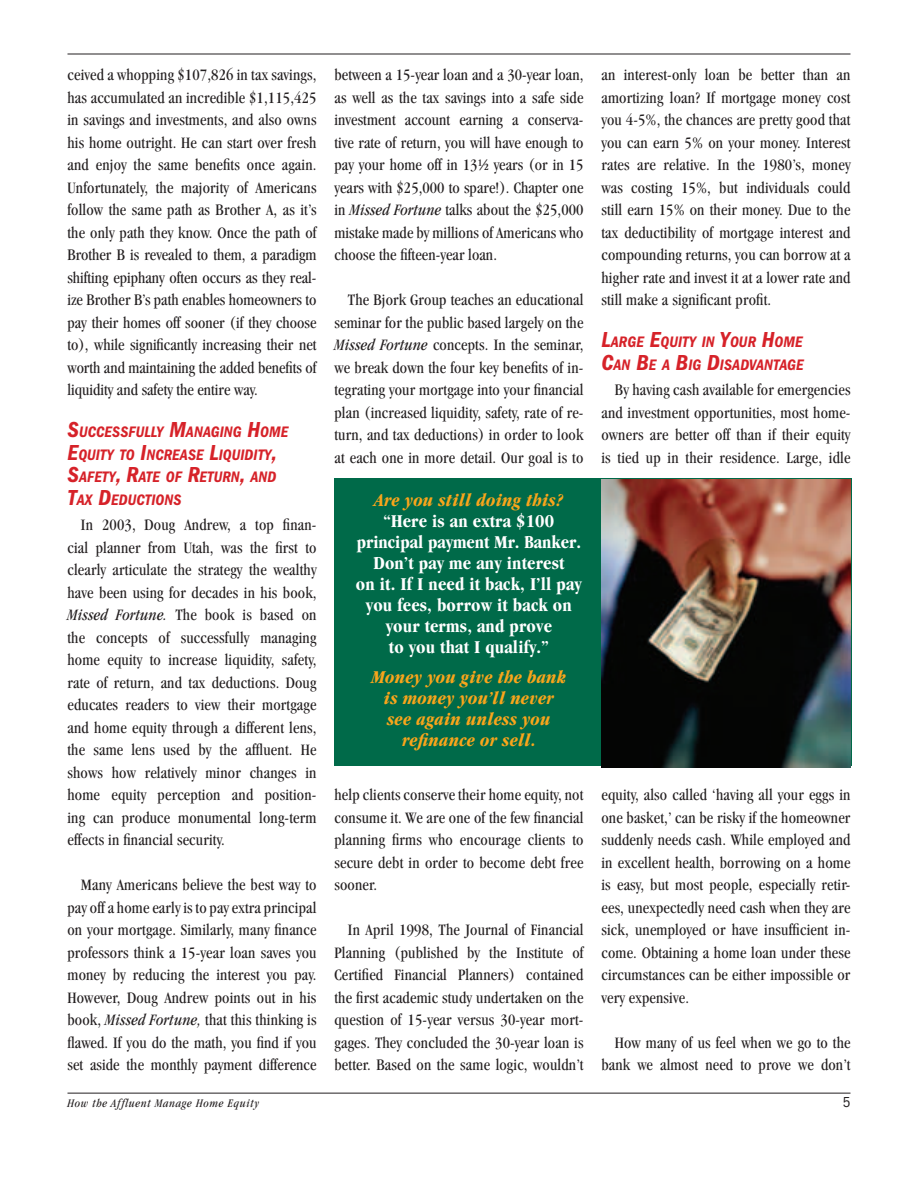
<style>
.page{position:relative;width:918px;height:1188px;background:#fff}
.page>*{position:absolute;margin:0;border:0;box-sizing:border-box;transform-origin:0 0}
.t1{font:700 condensed 18.75px/21px "Garamond";letter-spacing:.01em;color:#fff;text-align:center}
.t2{font:italic 700 condensed 18.75px/21px "Garamond";letter-spacing:.01em;color:#f9a51b;text-align:center}
.t3{font:condensed 16.5px/22.5px "Garamond";letter-spacing:.01em;color:#231f20;text-align:justify}
.t4{font:italic 600 condensed 15.75px/22.5px "Franklin Gothic";letter-spacing:.005em;color:#d62229}
.t5{font:condensed 15px "Franklin Gothic";color:#231f20}
.t6{font:italic condensed 12px "Garamond";letter-spacing:.06em;color:#231f20}
.s1{font-size:22.5px}
.s2{font-style:italic}
</style>
<div class="page">
<hr style="left:68px;top:54px;width:782px;height:1px;background:#231f20">
<hr style="left:68px;top:1093px;width:782px;height:1px;background:#231f20">
<div style="left:334px;top:479px;width:518px;height:287px;background:#006a49"></div>
<img style="left:602px;top:480px;width:248px;height:287px">
<p class="t3" style="left:67px;top:64px;width:251px">ceived a whopping $107,826 in tax savings, has accumulated an incredible $1,115,425 in savings and investments, and also owns his home outright. He can start over fresh and enjoy the same benefits once again.<br>Unfortunately, the majority of Americans follow the same path as Brother A, as it’s the only path they know. Once the path of Brother B is revealed to them, a paradigm shifting epiphany often occurs as they real&shy;ize Brother B’s path enables homeowners to pay their homes off sooner (if they choose to), while significantly increasing their net worth and maintaining the added benefits of liquidity and safety the entire way.</p>
<p class="t4" style="left:67px;top:421px;width:222px"><span class="s1">S</span>UCCESSFULLY <span class="s1">M</span>ANAGING <span class="s1">H</span>OME<br><span class="s1">E</span>QUITY TO <span class="s1">I</span>NCREASE <span class="s1">L</span>IQUIDITY<span class="s1">,<br>S</span>AFETY<span class="s1">, R</span>ATE OF <span class="s1">R</span>ETURN<span class="s1">,</span> AND<br><span class="s1">T</span>AX <span class="s1">D</span>EDUCTIONS</p>
<p class="t3" style="left:67px;top:514px;width:251px;text-indent:13px">In 2003, Doug Andrew, a top finan&shy;cial planner from Utah, was the first to clearly articulate the strategy the wealthy have been using for decades in his book, <span class="s2">Missed Fortune.</span> The book is based on the concepts of successfully managing home equity to increase liquidity, safety, rate of return, and tax deductions. Doug educates readers to view their mortgage and home equity through a different lens, the same lens used by the affluent. He shows how relatively minor changes in home equity perception and position&shy;ing can produce monumental long-term effects in financial security.</p>
<p class="t3" style="left:67px;top:874px;width:251px;text-indent:13px">Many Americans believe the best way to pay off a home early is to pay extra principal on your mortgage. Similarly, many finance professors think a 15-year loan saves you money by reducing the interest you pay.<br>However, Doug Andrew points out in his book, <span class="s2">Missed Fortune,</span> that this thinking is flawed. If you do the math, you find if you set aside the monthly payment difference</p>
<p class="t3" style="left:334px;top:64px;width:251px">between a 15-year loan and a 30-year loan, as well as the tax savings into a safe side investment account earning a conserva&shy;tive rate of return, you will have enough to pay your home off in 13½ years (or in 15 years with $25,000 to spare!). Chapter one in <span class="s2">Missed Fortune</span> talks about the $25,000 mistake made by millions of Americans who choose the fifteen-year loan.</p>
<p class="t3" style="left:334px;top:289px;width:251px;text-indent:13px">The Bjork Group teaches an educational seminar for the public based largely on the <span class="s2">Missed Fortune</span> concepts. In the seminar, we break down the four key benefits of in&shy;tegrating your mortgage into your financial plan (increased liquidity, safety, rate of re&shy;turn, and tax deductions) in order to look at each one in more detail. Our goal is to</p>
<p class="t2" style="left:374px;top:490px;width:190px">Are you still doing this?</p>
<p class="t1" style="left:356px;top:511px;width:227px">“Here is an extra $100 principal payment Mr. Banker.<br>Don’t pay me any interest<br>on it. If I need it back, I’ll pay you fees, borrow it back on your terms, and prove<br>to you that I qualify.”</p>
<p class="t2" style="left:372px;top:667px;width:196px">Money you give the bank is money you’ll never see again unless you refinance or sell.</p>
<p class="t3" style="left:334px;top:784px;width:251px">help clients conserve their home equity, not consume it. We are one of the few financial planning firms who encourage clients to secure debt in order to become debt free sooner.</p>
<p class="t3" style="left:334px;top:919px;width:251px;text-indent:13px">In April 1998, The Journal of Financial Planning (published by the Institute of Certified Financial Planners) contained the first academic study undertaken on the question of 15-year versus 30-year mort&shy;gages. They concluded the 30-year loan is better. Based on the same logic, wouldn’t</p>
<p class="t3" style="left:602px;top:64px;width:251px">an interest-only loan be better than an amortizing loan? If mortgage money cost you 4-5%, the chances are pretty good that you can earn 5% on your money. Interest rates are relative. In the 1980’s, money was costing 15%, but individuals could still earn 15% on their money. Due to the tax deductibility of mortgage interest and compounding returns, you can borrow at a higher rate and invest it at a lower rate and still make a significant profit.</p>
<p class="t4" style="left:602px;top:331px;width:204px"><span class="s1">L</span>ARGE <span class="s1">E</span>QUITY IN <span class="s1">Y</span>OUR <span class="s1">H</span>OME<br><span class="s1">C</span>AN <span class="s1">B</span>E A <span class="s1">B</span>IG <span class="s1">D</span>ISADVANTAGE</p>
<p class="t3" style="left:602px;top:379px;width:251px;text-indent:13px">By having cash available for emergencies and investment opportunities, most home&shy;owners are better off than if their equity is tied up in their residence. Large, idle</p>
<p class="t3" style="left:602px;top:784px;width:251px">equity, also called ‘having all your eggs in one basket,’ can be risky if the homeowner suddenly needs cash. While employed and in excellent health, borrowing on a home is easy, but most people, especially retir&shy;ees, unexpectedly need cash when they are sick, unemployed or have insufficient in&shy;come. Obtaining a home loan under these circumstances can be either impossible or very expensive.</p>
<p class="t3" style="left:602px;top:1031px;width:251px;text-align:right">How many of us feel when we go to the bank we almost need to prove we don’t</p>
<p class="t6" style="left:68px;top:1097px;width:193px">How the Affluent Manage Home Equity</p>
<p class="t5" style="left:843px;top:1094px;width:9px">5</p>
</div>
